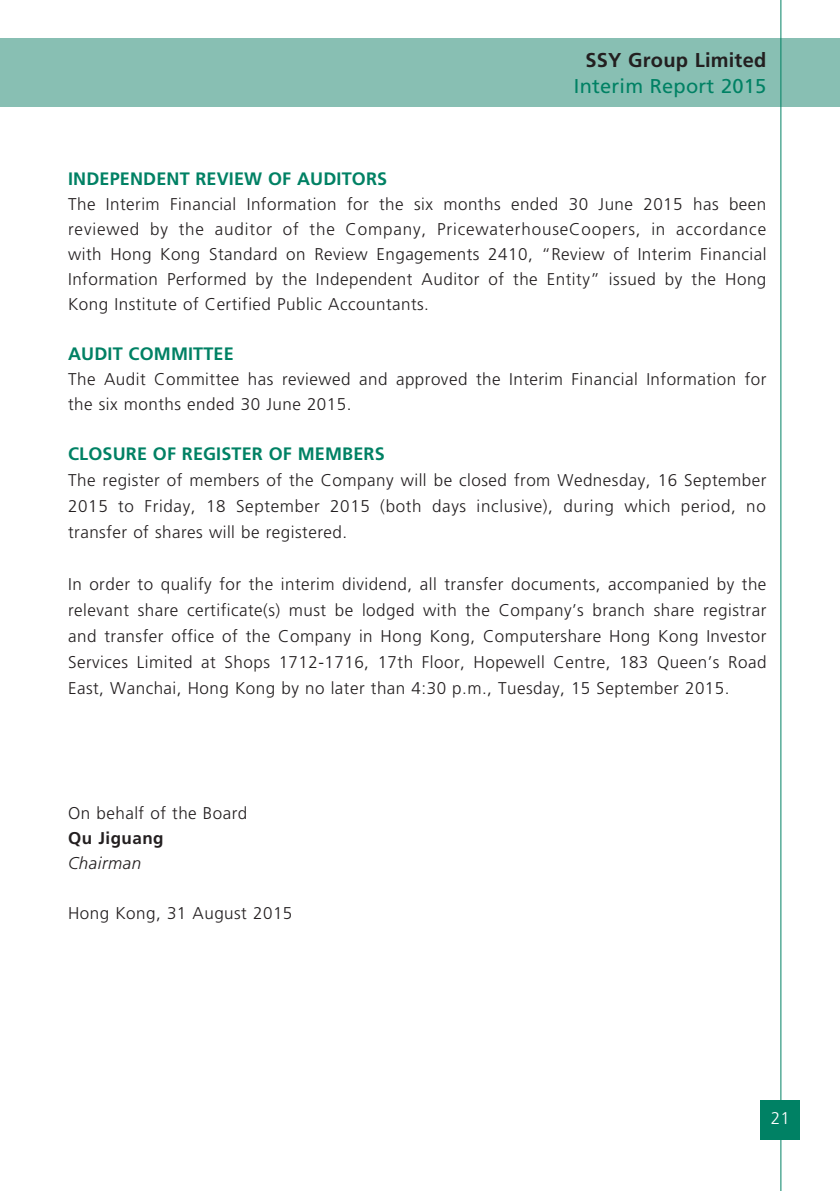
<style>
.page{position:relative;width:840px;height:1191px;background:#fff}
.page>*{position:absolute;margin:0;border:0;box-sizing:border-box;transform-origin:0 0}
.t1{font:20px "Frutiger LT Std";letter-spacing:.01em;color:#008164}
.t2{font:700 20px "Frutiger LT Std";letter-spacing:.01em;color:#231f20}
.t3{font:700 18px "Frutiger LT Std";letter-spacing:.01em;color:#008164}
.t4{font:300 17px/26px "Frutiger LT Std";letter-spacing:.03em;color:#231f20;text-align:justify}
.t5{font:700 17px "Frutiger LT Std";letter-spacing:.03em;color:#231f20}
.t6{font:italic 300 17px "Frutiger LT Std";letter-spacing:.03em;color:#231f20}
.t7{font:300 17px "Frutiger LT Std";color:#fff}
</style>
<div class="page">
<div style="left:0;top:39px;width:839px;height:68px;background:#88bfb3"></div>
<hr style="left:780px;top:0;width:1px;height:1191px;background:#008164">
<div style="left:760px;top:1100px;width:39px;height:40px;background:#008164"></div>
<p class="t2" style="left:585px;top:48px;width:182px">SSY Group Limited</p>
<p class="t1" style="left:573px;top:74px;width:194px">Interim Report 2015</p>
<p class="t3" style="left:68px;top:168px;width:320px">INDEPENDENT REVIEW OF AUDITORS</p>
<p class="t4" style="left:68px;top:192px;width:699px;line-height:25px">The Interim Financial Information for the six months ended 30 June 2015 has been reviewed by the auditor of the Company, PricewaterhouseCoopers, in accordance with Hong Kong Standard on Review Engagements 2410, “Review of Interim Financial Information Performed by the Independent Auditor of the Entity” issued by the Hong Kong Institute of Certified Public Accountants.</p>
<p class="t3" style="left:68px;top:343px;width:167px">AUDIT COMMITTEE</p>
<p class="t4" style="left:68px;top:367px;width:699px;line-height:25px">The Audit Committee has reviewed and approved the Interim Financial Information for the six months ended 30 June 2015.</p>
<p class="t3" style="left:68px;top:443px;width:318px">CLOSURE OF REGISTER OF MEMBERS</p>
<p class="t4" style="left:68px;top:467px;width:699px">The register of members of the Company will be closed from Wednesday, 16 September 2015 to Friday, 18 September 2015 (both days inclusive), during which period, no transfer of shares will be registered.</p>
<p class="t4" style="left:68px;top:571px;width:699px">In order to qualify for the interim dividend, all transfer documents, accompanied by the relevant share certificate(s) must be lodged with the Company’s branch share registrar and transfer office of the Company in Hong Kong, Computershare Hong Kong Investor Services Limited at Shops 1712-1716, 17th Floor, Hopewell Centre, 183 Queen’s Road East, Wanchai, Hong Kong by no later than 4:30 p.m., Tuesday, 15 September 2015.</p>
<p class="t4" style="left:68px;top:800px;width:181px">On behalf of the Board</p>
<p class="t5" style="left:68px;top:828px;width:97px">Qu Jiguang</p>
<p class="t6" style="left:68px;top:853px;width:75px">Chairman</p>
<p class="t4" style="left:68px;top:900px;width:226px">Hong Kong, 31 August 2015</p>
<p class="t7" style="left:770px;top:1108px;width:21px">21</p>
</div>
